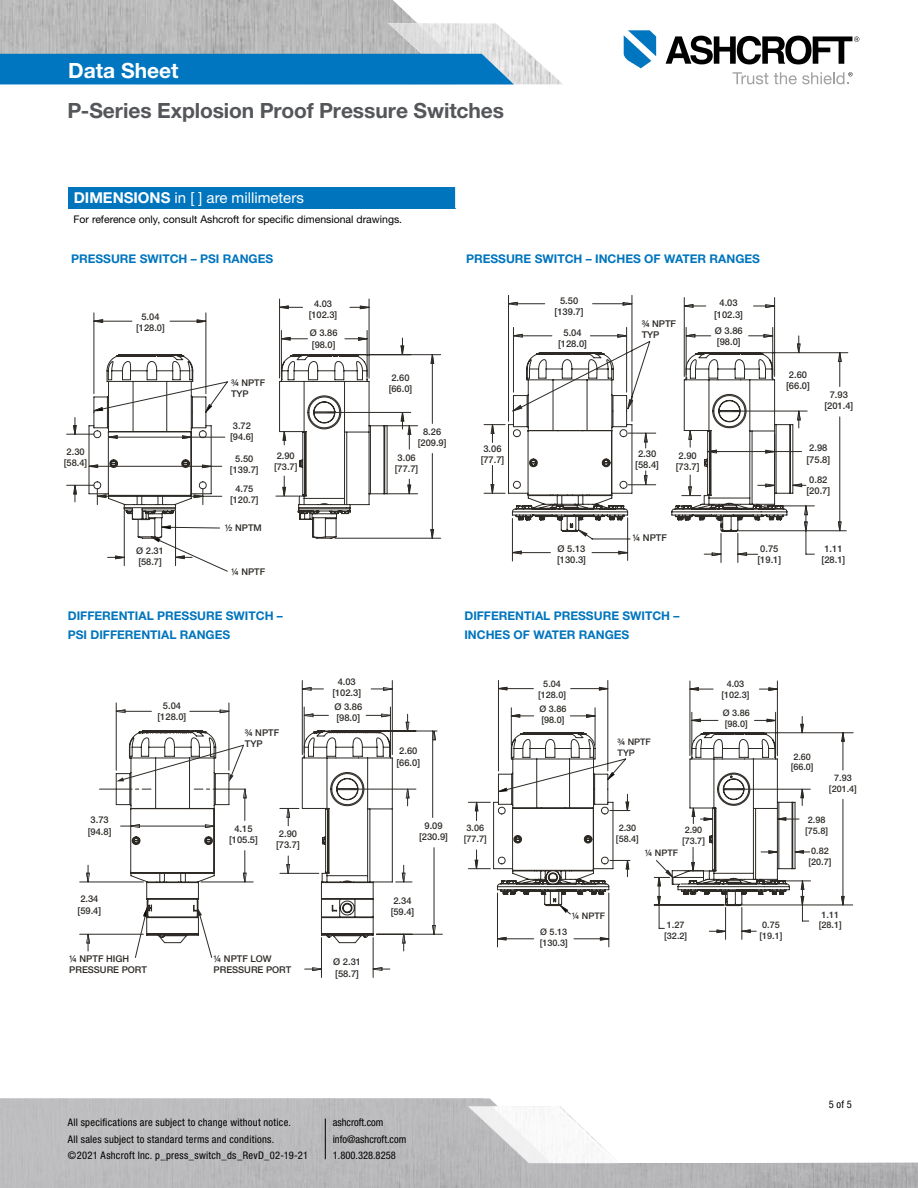
<style>
.page{position:relative;width:918px;height:1188px;background:#fff}
.page>*{position:absolute;margin:0;border:0;box-sizing:border-box;transform-origin:0 0}
.t1{font:700 21px "Helvetica Neue LT Pro";letter-spacing:-.005em;color:#54565a}
.t2{font:700 21px "Helvetica Neue LT Pro";color:#fff}
.t3{font:15px "Helvetica Neue LT Pro";color:#fff}
.t4{font:700 12px/18.9px "Helvetica Neue LT Pro";color:#0075be}
.t5{font:condensed 10.5px/16.5px "Helvetica Neue LT Pro";letter-spacing:.025em;color:#000}
.t6{font:10.5px "Helvetica Neue LT Pro";color:#000}
.t7{font:condensed 10.5px/16.5px "Helvetica Neue LT Pro";color:#000}
.t8{font:500 9.3px/11.2px "Helvetica Neue LT Pro";color:#2d2a26}
.t9{font:500 9px/10.8px "Helvetica Neue LT Pro";color:#2d2a26}
.s1{font-weight:700}
</style>
<div class="page">
<hr style="left:4px;top:84px;width:451px;height:1px;background:#ceced0">
<img style="left:0;top:0;width:417px;height:23px">
<svg style="left:732px;top:72px;width:36px;height:12px"></svg>
<svg style="left:624px;top:30px;width:32px;height:38px"></svg>
<svg style="left:666px;top:36px;width:193px;height:28px"></svg>
<svg style="left:0;top:23px;width:562px;height:61px;background:#71a4c5"></svg>
<svg style="left:774px;top:72px;width:79px;height:12px"></svg>
<svg style="left:0;top:1098px;width:918px;height:90px;fill:#bdbdbf"></svg>
<div style="left:68px;top:187px;width:388px;height:21px;background:#0075be"></div>
<hr style="left:455px;top:187px;width:2px;height:21px;background:#fff">
<svg style="left:73px;top:305px;width:361px;height:254px"></svg>
<svg style="left:88px;top:353px;width:300px;height:186px"></svg>
<svg style="left:490px;top:302px;width:352px;height:254px"></svg>
<svg style="left:508px;top:352px;width:286px;height:203px"></svg>
<svg style="left:474px;top:687px;width:371px;height:254px"></svg>
<svg style="left:493px;top:732px;width:303px;height:200px"></svg>
<svg style="left:498px;top:772px;width:117px;height:141px"></svg>
<hr style="left:80px;top:882px;width:63px;height:1px;background:#2d2a26">
<hr style="left:80px;top:934px;width:63px;height:1px;background:#2d2a26">
<hr style="left:321px;top:938px;width:1px;height:39px;background:#2d2a26">
<hr style="left:373px;top:938px;width:1px;height:39px;background:#2d2a26">
<hr style="left:302px;top:681px;width:1px;height:74px;background:#2d2a26">
<hr style="left:392px;top:681px;width:1px;height:74px;background:#2d2a26">
<hr style="left:376px;top:934px;width:66px;height:1px;background:#2d2a26">
<hr style="left:357px;top:731px;width:80px;height:1px;background:#2d2a26">
<svg style="left:86px;top:687px;width:350px;height:284px"></svg>
<svg style="left:116px;top:730px;width:277px;height:214px"></svg>
<svg style="left:468px;top:1106px;width:152px;height:57px"></svg>
<hr style="left:325px;top:1119px;width:1px;height:40px;background:#000">
<h1 class="t2" style="left:68px;top:57px;width:112px">Data Sheet</h1>
<h1 class="t1" style="left:68px;top:98px;width:438px">P-Series Explosion Proof Pressure Switches</h1>
<h2 class="t3" style="left:74px;top:188px;width:232px"><span class="s1">DIMENSIONS</span> in [ ] are millimeters</h2>
<p class="t6" style="left:74px;top:213px;width:330px">For reference only, consult Ashcroft for specific dimensional drawings.</p>
<p class="t4" style="left:71px;top:249px;width:204px">PRESSURE SWITCH – PSI RANGES</p>
<p class="t4" style="left:466px;top:249px;width:296px">PRESSURE SWITCH – INCHES OF WATER RANGES</p>
<p class="t8" style="left:64px;top:446px;width:25px">2.30 [58.4]</p>
<p class="t8" style="left:136px;top:311px;width:30px;text-align:center">5.04 [128.0]</p>
<p class="t8" style="left:136px;top:545px;width:29px">Ø 2.31 [58.7]</p>
<p class="t8" style="left:231px;top:377px;width:36px">¾ NPTF<br>TYP</p>
<p class="t8" style="left:230px;top:420px;width:25px">3.72 [94.6]</p>
<p class="t8" style="left:230px;top:453px;width:30px;text-align:center">5.50 [139.7]</p>
<p class="t8" style="left:230px;top:483px;width:30px;text-align:center">4.75 [120.7]</p>
<p class="t8" style="left:225px;top:522px;width:38px">½ NPTM</p>
<p class="t8" style="left:274px;top:450px;width:25px">2.90 [73.7]</p>
<p class="t8" style="left:309px;top:298px;width:30px;text-align:center">4.03 [102.3]</p>
<p class="t8" style="left:310px;top:328px;width:29px">Ø 3.86 [98.0]</p>
<p class="t8" style="left:231px;top:566px;width:36px">¼ NPTF</p>
<p class="t4" style="left:68px;top:606px;width:217px">DIFFERENTIAL PRESSURE SWITCH –<br>PSI DIFFERENTIAL RANGES</p>
<p class="t8" style="left:158px;top:700px;width:30px;text-align:center">5.04 [128.0]</p>
<p class="t8" style="left:245px;top:727px;width:36px">¾ NPTF<br>TYP</p>
<p class="t8" style="left:332px;top:676px;width:30px;text-align:center">4.03 [102.3]</p>
<p class="t8" style="left:334px;top:701px;width:29px">Ø 3.86 [98.0]</p>
<p class="t8" style="left:389px;top:372px;width:25px">2.60 [66.0]</p>
<p class="t8" style="left:418px;top:426px;width:30px;text-align:center">8.26 [209.9]</p>
<p class="t8" style="left:395px;top:452px;width:25px">3.06 [77.7]</p>
<p class="t8" style="left:397px;top:745px;width:25px">2.60 [66.0]</p>
<p class="t8" style="left:88px;top:814px;width:25px">3.73 [94.8]</p>
<p class="t8" style="left:229px;top:823px;width:30px;text-align:center">4.15 [105.5]</p>
<p class="t8" style="left:276px;top:828px;width:25px">2.90 [73.7]</p>
<p class="t8" style="left:419px;top:820px;width:30px;text-align:center">9.09 [230.9]</p>
<p class="t8" style="left:78px;top:893px;width:25px">2.34 [59.4]</p>
<p class="t8" style="left:391px;top:895px;width:25px">2.34 [59.4]</p>
<p class="t8" style="left:69px;top:953px;width:79px">¼ NPTF HIGH<br>PRESSURE PORT</p>
<p class="t8" style="left:214px;top:953px;width:79px">¼ NPTF LOW<br>PRESSURE PORT</p>
<p class="t8" style="left:333px;top:956px;width:29px">Ø 2.31 [58.7]</p>
<p class="t8" style="left:481px;top:443px;width:25px">3.06 [77.7]</p>
<p class="t8" style="left:555px;top:295px;width:30px;text-align:center">5.50 [139.7]</p>
<p class="t8" style="left:558px;top:327px;width:30px;text-align:center">5.04 [128.0]</p>
<p class="t8" style="left:642px;top:318px;width:36px">¾ NPTF<br>TYP</p>
<p class="t8" style="left:714px;top:297px;width:30px;text-align:center">4.03 [102.3]</p>
<p class="t8" style="left:715px;top:325px;width:29px">Ø 3.86 [98.0]</p>
<p class="t8" style="left:786px;top:369px;width:25px">2.60 [66.0]</p>
<p class="t8" style="left:824px;top:389px;width:30px;text-align:center">7.93 [201.4]</p>
<p class="t8" style="left:635px;top:448px;width:25px">2.30 [58.4]</p>
<p class="t8" style="left:676px;top:450px;width:25px">2.90 [73.7]</p>
<p class="t8" style="left:807px;top:442px;width:25px">2.98 [75.8]</p>
<p class="t8" style="left:807px;top:474px;width:25px">0.82 [20.7]</p>
<p class="t8" style="left:633px;top:532px;width:36px">¼ NPTF</p>
<p class="t8" style="left:557px;top:543px;width:30px">Ø 5.13 [130.3]</p>
<p class="t8" style="left:758px;top:543px;width:25px">0.75 [19.1]</p>
<p class="t8" style="left:822px;top:543px;width:25px">1.11 [28.1]</p>
<p class="t4" style="left:464px;top:606px;width:217px">DIFFERENTIAL PRESSURE SWITCH –<br>INCHES OF WATER RANGES</p>
<p class="t9" style="left:538px;top:678px;width:29px;text-align:center">5.04 [128.0]</p>
<p class="t9" style="left:722px;top:679px;width:29px;text-align:center">4.03 [102.3]</p>
<p class="t9" style="left:539px;top:704px;width:28px">Ø 3.86 [98.0]</p>
<p class="t9" style="left:723px;top:707px;width:28px">Ø 3.86 [98.0]</p>
<p class="t9" style="left:618px;top:737px;width:35px">¾ NPTF<br>TYP</p>
<p class="t9" style="left:791px;top:751px;width:24px">2.60 [66.0]</p>
<p class="t9" style="left:829px;top:773px;width:29px;text-align:center">7.93 [201.4]</p>
<p class="t9" style="left:464px;top:822px;width:24px">3.06 [77.7]</p>
<p class="t9" style="left:616px;top:822px;width:24px">2.30 [58.4]</p>
<p class="t9" style="left:808px;top:814px;width:19px">2.98</p>
<p class="t9" style="left:685px;top:824px;width:19px">2.90</p>
<p class="t9" style="left:805px;top:825px;width:24px">[75.8]</p>
<p class="t9" style="left:682px;top:835px;width:24px">[73.7]</p>
<p class="t9" style="left:645px;top:847px;width:35px">¼ NPTF</p>
<p class="t9" style="left:808px;top:846px;width:24px">0.82 [20.7]</p>
<p class="t9" style="left:572px;top:910px;width:35px">¼ NPTF</p>
<p class="t9" style="left:540px;top:926px;width:29px">Ø 5.13 [130.3]</p>
<p class="t9" style="left:664px;top:920px;width:24px">1.27 [32.2]</p>
<p class="t9" style="left:760px;top:920px;width:24px">0.75 [19.1]</p>
<p class="t9" style="left:819px;top:909px;width:24px">1.11 [28.1]</p>
<p class="t5" style="left:68px;top:1114px;width:242px">All specifications are subject to change without notice.<br>All sales subject to standard terms and conditions.<br>©2021 Ashcroft Inc. p_press_switch_ds_RevD_02-19-21</p>
<p class="t7" style="left:333px;top:1114px;width:75px">ashcroft.com info@ashcroft.com<br>1.800.328.8258</p>
<p class="t5" style="left:829px;top:1096px;width:24px">5 of 5</p>
</div>
